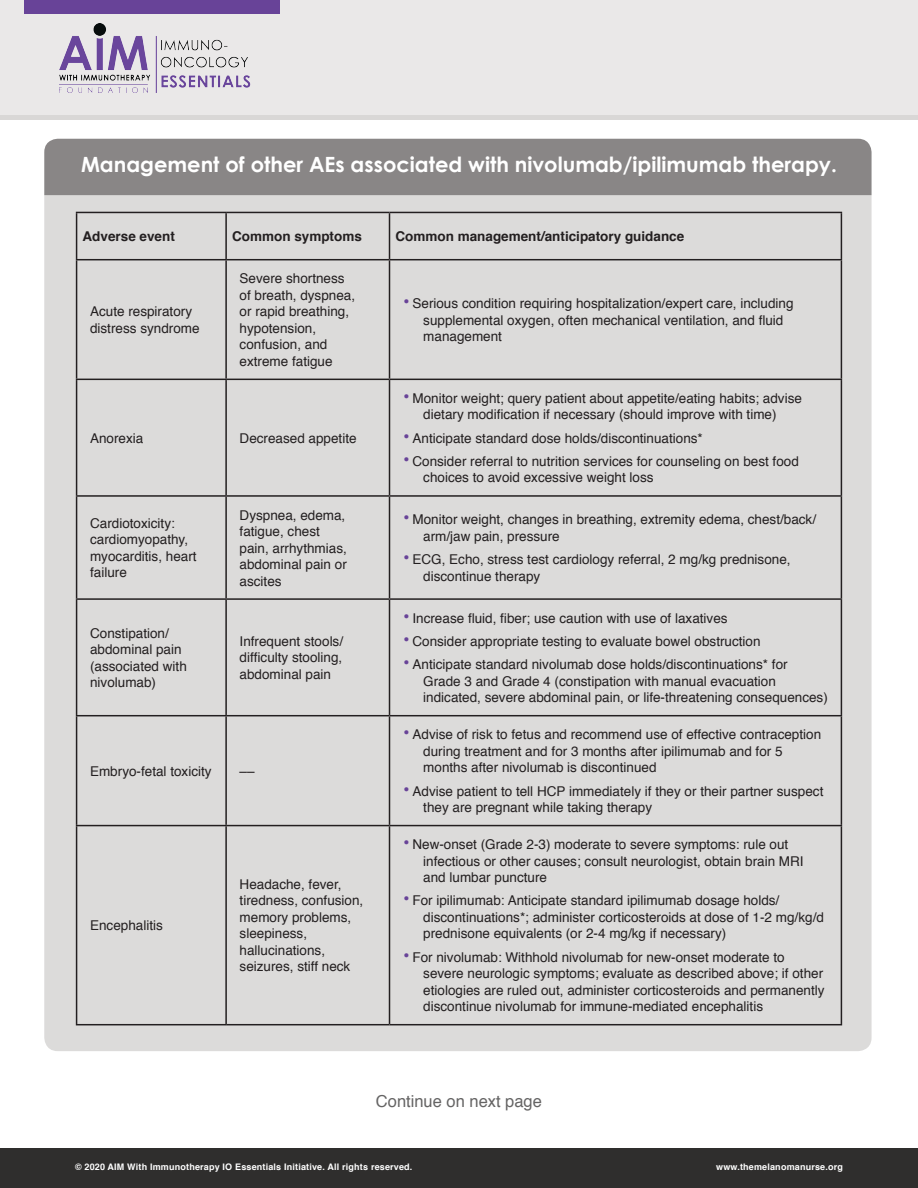
<style>
.page{position:relative;width:918px;height:1188px;background:#fff}
.page>*{position:absolute;margin:0;border:0;box-sizing:border-box;transform-origin:0 0}
.t1{font:700 21px "Century Gothic";color:#fff}
.t2{font:16.5px "Helvetica";color:#656464}
.t3{font:13.5px/16.5px "Helvetica";color:#231f20}
.t4{font:700 13.5px "Helvetica";color:#231f20}
.t5{font:700 9px "Helvetica";letter-spacing:.02em;color:#fff}
.s1{font-size:18.75px;color:#684398}
</style>
<div class="page">
<div style="left:0;top:0;width:918px;height:115px;background:#eae8e8"></div>
<hr style="left:0;top:115px;width:918px;height:4px;background:#d9d7d6">
<div style="left:0;top:1149px;width:918px;height:39px;background:#2f2e2d"></div>
<img style="left:59px;top:24px;width:192px;height:69px">
<div style="left:24px;top:0;width:255px;height:14px;background:#684398"></div>
<div style="left:44px;top:195px;width:828px;height:856px;background:#dcdbda"></div>
<hr style="left:76px;top:497px;width:1px;height:101px;background:#231f20">
<hr style="left:225px;top:497px;width:2px;height:101px;background:#231f20">
<hr style="left:389px;top:497px;width:1px;height:101px;background:#231f20">
<hr style="left:841px;top:497px;width:1px;height:101px;background:#231f20">
<hr style="left:76px;top:598px;width:150px;height:2px;background:#231f20">
<hr style="left:76px;top:600px;width:1px;height:115px;background:#231f20">
<hr style="left:226px;top:598px;width:164px;height:2px;background:#231f20">
<hr style="left:225px;top:600px;width:2px;height:115px;background:#231f20">
<hr style="left:390px;top:598px;width:452px;height:2px;background:#231f20">
<hr style="left:389px;top:600px;width:1px;height:115px;background:#231f20">
<hr style="left:841px;top:600px;width:1px;height:115px;background:#231f20">
<hr style="left:76px;top:380px;width:1px;height:115px;background:#231f20">
<hr style="left:225px;top:380px;width:2px;height:115px;background:#231f20">
<hr style="left:389px;top:380px;width:1px;height:115px;background:#231f20">
<hr style="left:841px;top:380px;width:1px;height:115px;background:#231f20">
<hr style="left:76px;top:495px;width:150px;height:2px;background:#231f20">
<hr style="left:226px;top:495px;width:164px;height:2px;background:#231f20">
<hr style="left:390px;top:495px;width:452px;height:2px;background:#231f20">
<hr style="left:76px;top:260px;width:1px;height:119px;background:#231f20">
<hr style="left:225px;top:260px;width:2px;height:119px;background:#231f20">
<hr style="left:389px;top:260px;width:1px;height:119px;background:#231f20">
<hr style="left:841px;top:260px;width:1px;height:119px;background:#231f20">
<hr style="left:76px;top:379px;width:150px;height:1px;background:#231f20">
<hr style="left:226px;top:379px;width:164px;height:1px;background:#231f20">
<hr style="left:390px;top:379px;width:452px;height:1px;background:#231f20">
<hr style="left:76px;top:715px;width:150px;height:1px;background:#231f20">
<hr style="left:76px;top:716px;width:1px;height:109px;background:#231f20">
<hr style="left:226px;top:715px;width:164px;height:1px;background:#231f20">
<hr style="left:225px;top:716px;width:2px;height:109px;background:#231f20">
<hr style="left:390px;top:715px;width:452px;height:1px;background:#231f20">
<hr style="left:389px;top:716px;width:1px;height:109px;background:#231f20">
<hr style="left:841px;top:716px;width:1px;height:109px;background:#231f20">
<hr style="left:76px;top:825px;width:150px;height:1px;background:#231f20">
<hr style="left:76px;top:826px;width:1px;height:198px;background:#231f20">
<hr style="left:226px;top:825px;width:164px;height:1px;background:#231f20">
<hr style="left:225px;top:826px;width:2px;height:198px;background:#231f20">
<hr style="left:390px;top:825px;width:452px;height:1px;background:#231f20">
<hr style="left:389px;top:826px;width:1px;height:198px;background:#231f20">
<hr style="left:841px;top:826px;width:1px;height:198px;background:#231f20">
<hr style="left:76px;top:1024px;width:150px;height:1px;background:#231f20">
<hr style="left:226px;top:1024px;width:164px;height:1px;background:#231f20">
<hr style="left:390px;top:1024px;width:452px;height:1px;background:#231f20">
<hr style="left:76px;top:212px;width:150px;height:1px;background:#231f20">
<hr style="left:76px;top:213px;width:1px;height:46px;background:#231f20">
<hr style="left:226px;top:212px;width:164px;height:1px;background:#231f20">
<hr style="left:225px;top:213px;width:2px;height:46px;background:#231f20">
<hr style="left:390px;top:212px;width:452px;height:1px;background:#231f20">
<hr style="left:389px;top:213px;width:1px;height:46px;background:#231f20">
<hr style="left:841px;top:213px;width:1px;height:46px;background:#231f20">
<hr style="left:76px;top:259px;width:150px;height:1px;background:#231f20">
<hr style="left:226px;top:259px;width:164px;height:1px;background:#231f20">
<hr style="left:390px;top:259px;width:452px;height:1px;background:#231f20">
<div style="left:44px;top:139px;width:828px;height:56px;background:#898686"></div>
<p class="t1" style="left:81px;top:149px;width:757px">Management of other AEs associated with nivolumab/ipilimumab therapy.</p>
<p class="t4" style="left:83px;top:225px;width:94px">Adverse event</p>
<p class="t4" style="left:232px;top:225px;width:131px">Common symptoms</p>
<p class="t4" style="left:395px;top:225px;width:290px">Common management/anticipatory guidance</p>
<p class="t3" style="left:90px;top:304px;width:111px">Acute respiratory distress syndrome</p>
<p class="t3" style="left:240px;top:271px;width:117px">Severe shortness of breath, dyspnea, or rapid breathing, hypotension, confusion, and extreme fatigue</p>
<p class="t3" style="left:90px;top:430px;width:55px">Anorexia</p>
<p class="t3" style="left:240px;top:430px;width:119px">Decreased appetite</p>
<p class="t3" style="left:423px;top:296px;width:372px;text-indent:-20px"><span class="s1">•</span> Serious condition requiring hospitalization/expert care, including supplemental oxygen, often mechanical ventilation, and fluid management</p>
<p class="t3" style="left:403px;top:390px;width:400px;text-align:center"><span class="s1">•</span> Monitor weight; query patient about appetite/eating habits; advise dietary modification if necessary (should improve with time)</p>
<p class="t3" style="left:403px;top:430px;width:301px"><span class="s1">•</span> Anticipate standard dose holds/discontinuations*</p>
<p class="t3" style="left:423px;top:453px;width:377px;text-indent:-20px"><span class="s1">•</span> Consider referral to nutrition services for counseling on best food choices to avoid excessive weight loss</p>
<p class="t3" style="left:90px;top:515px;width:108px">Cardiotoxicity: cardiomyopathy, myocarditis, heart failure</p>
<p class="t3" style="left:240px;top:507px;width:109px">Dyspnea, edema, fatigue, chest pain, arrhythmias, abdominal pain or ascites</p>
<p class="t3" style="left:423px;top:512px;width:394px;text-indent:-20px"><span class="s1">•</span> Monitor weight, changes in breathing, extremity edema, chest/back/ arm/jaw pain, pressure</p>
<p class="t3" style="left:423px;top:552px;width:369px;text-indent:-20px"><span class="s1">•</span> ECG, Echo, stress test cardiology referral, 2 mg/kg prednisone, discontinue therapy</p>
<p class="t3" style="left:90px;top:625px;width:98px">Constipation/ abdominal pain (associated with nivolumab)</p>
<p class="t3" style="left:240px;top:633px;width:105px;text-align:justify">Infrequent stools/ difficulty stooling, abdominal pain</p>
<p class="t3" style="left:90px;top:763px;width:123px">Embryo-fetal toxicity</p>
<p class="t3" style="left:240px;top:763px;width:17px">––</p>
<p class="t3" style="left:90px;top:918px;width:74px">Encephalitis</p>
<p class="t3" style="left:240px;top:876px;width:125px">Headache, fever, tiredness, confusion, memory problems, sleepiness, hallucinations, seizures, stiff neck</p>
<p class="t3" style="left:403px;top:610px;width:326px"><span class="s1">•</span> Increase fluid, fiber; use caution with use of laxatives</p>
<p class="t3" style="left:403px;top:633px;width:359px"><span class="s1">•</span> Consider appropriate testing to evaluate bowel obstruction</p>
<p class="t3" style="left:423px;top:657px;width:406px;text-indent:-20px"><span class="s1">•</span> Anticipate standard nivolumab dose holds/discontinuations* for<br>Grade 3 and Grade 4 (constipation with manual evacuation indicated, severe abdominal pain, or life-threatening consequences)</p>
<p class="t3" style="left:423px;top:727px;width:399px;text-indent:-20px"><span class="s1">•</span> Advise of risk to fetus and recommend use of effective contraception during treatment and for 3 months after ipilimumab and for 5 months after nivolumab is discontinued</p>
<p class="t3" style="left:423px;top:783px;width:402px;text-indent:-20px"><span class="s1">•</span> Advise patient to tell HCP immediately if they or their partner suspect they are pregnant while taking therapy</p>
<p class="t3" style="left:423px;top:837px;width:382px;text-indent:-20px"><span class="s1">•</span> New-onset (Grade 2-3) moderate to severe symptoms: rule out infectious or other causes; consult neurologist, obtain brain MRI and lumbar puncture</p>
<p class="t3" style="left:423px;top:893px;width:402px;text-indent:-20px"><span class="s1">•</span> For ipilimumab: Anticipate standard ipilimumab dosage holds/ discontinuations*; administer corticosteroids at dose of 1-2 mg/kg/d prednisone equivalents (or 2-4 mg/kg if necessary)</p>
<p class="t3" style="left:423px;top:949px;width:403px;text-indent:-20px"><span class="s1">•</span> For nivolumab: Withhold nivolumab for new-onset moderate to severe neurologic symptoms; evaluate as described above; if other etiologies are ruled out, administer corticosteroids and permanently discontinue nivolumab for immune-mediated encephalitis</p>
<p class="t2" style="left:376px;top:1089px;width:168px">Continue on next page</p>
<p class="t5" style="left:75px;top:1159px;width:339px">© 2020 AIM With Immunotherapy IO Essentials Initiative. All rights reserved.</p>
<p class="t5" style="left:716px;top:1159px;width:128px">www.themelanomanurse.org</p>
</div>
